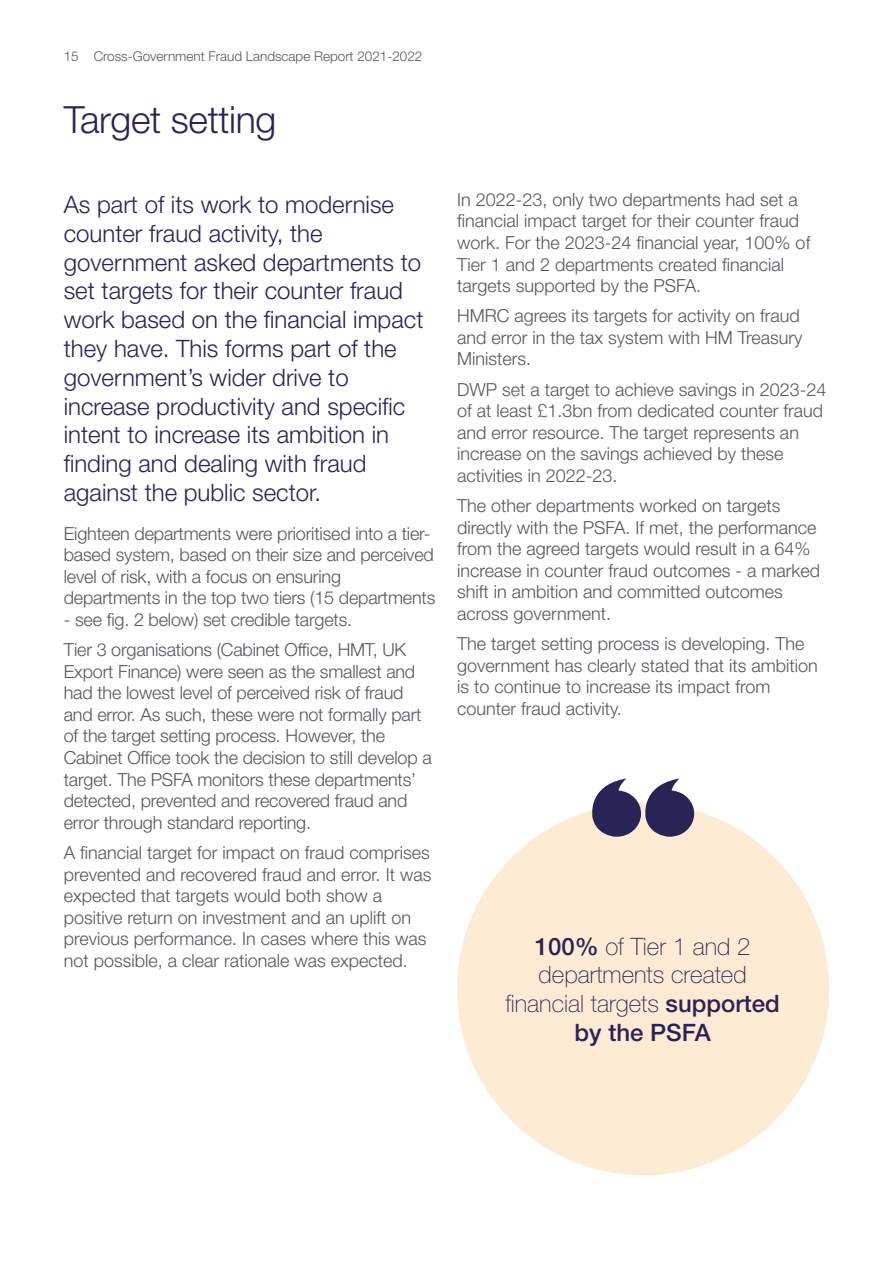
<style>
.page{position:relative;width:893px;height:1263px;background:#fff}
.page>*{position:absolute;margin:0;border:0;box-sizing:border-box;transform-origin:0 0}
.t1{font:300 37.5px "Helvetica Neue LT Std";letter-spacing:-.01em;color:#292456}
.t2{font:300 24px/28.8px "Helvetica Neue LT Std";color:#292456}
.t3{font:100 24px/28.8px "Helvetica Neue LT Std";color:#292456;text-align:center}
.t4{font:300 18px/21.6px "Helvetica Neue LT Std";color:#54565b}
.t5{font:300 13.5px "Helvetica Neue LT Std";color:#54565b}
.s1{font-weight:500}
</style>
<div class="page">
<div style="left:457px;top:803px;width:372px;height:372px;background:#feebd3;border-radius:50%"></div>
<svg style="left:587px;top:778px;width:108px;height:59px"></svg>
<p class="t5" style="left:64px;top:48px;width:360px">15 Cross-Government Fraud Landscape Report 2021-2022</p>
<h1 class="t1" style="left:64px;top:97px;width:214px">Target setting</h1>
<p class="t2" style="left:64px;top:189px;width:361px">As part of its work to modernise counter fraud activity, the government asked departments to set targets for their counter fraud work based on the financial impact they have. This forms part of the government’s wider drive to increase productivity and specific intent to increase its ambition in finding and dealing with fraud against the public sector.</p>
<p class="t4" style="left:64px;top:522px;width:373px">Eighteen departments were prioritised into a tier&shy;based system, based on their size and perceived level of risk, with a focus on ensuring departments in the top two tiers (15 departments</p>
<p class="t4" style="left:64px;top:604px;width:344px;line-height:30.2px">- see fig. 2 below) set credible targets.<br>Tier 3 organisations (Cabinet Office, HMT, UK</p>
<p class="t4" style="left:64px;top:660px;width:369px">Export Finance) were seen as the smallest and had the lowest level of perceived risk of fraud and error. As such, these were not formally part of the target setting process. However, the Cabinet Office took the decision to still develop a target. The PSFA monitors these departments’ detected, prevented and recovered fraud and error through standard reporting.</p>
<p class="t4" style="left:64px;top:841px;width:369px">A financial target for impact on fraud comprises prevented and recovered fraud and error. It was expected that targets would both show a positive return on investment and an uplift on previous performance. In cases where this was not possible, a clear rationale was expected.</p>
<p class="t4" style="left:457px;top:188px;width:355px">In 2022-23, only two departments had set a financial impact target for their counter fraud work. For the 2023-24 financial year, 100% of Tier 1 and 2 departments created financial targets supported by the PSFA.</p>
<p class="t4" style="left:457px;top:305px;width:347px">HMRC agrees its targets for activity on fraud and error in the tax system with HM Treasury<br>Ministers.</p>
<p class="t4" style="left:457px;top:378px;width:371px">DWP set a target to achieve savings in 2023-24 of at least £1.3bn from dedicated counter fraud and error resource. The target represents an increase on the savings achieved by these activities in 2022-23.</p>
<p class="t4" style="left:457px;top:494px;width:365px">The other departments worked on targets directly with the PSFA. If met, the performance from the agreed targets would result in a 64% increase in counter fraud outcomes - a marked shift in ambition and committed outcomes across government.</p>
<p class="t4" style="left:457px;top:632px;width:362px">The target setting process is developing. The government has clearly stated that its ambition is to continue to increase its impact from counter fraud activity.</p>
<h2 class="t3" style="left:505px;top:931px;width:276px"><span class="s1">100%</span> of Tier 1 and 2 departments created financial targets <span class="s1">supported by the PSFA</span></h2>
</div>
